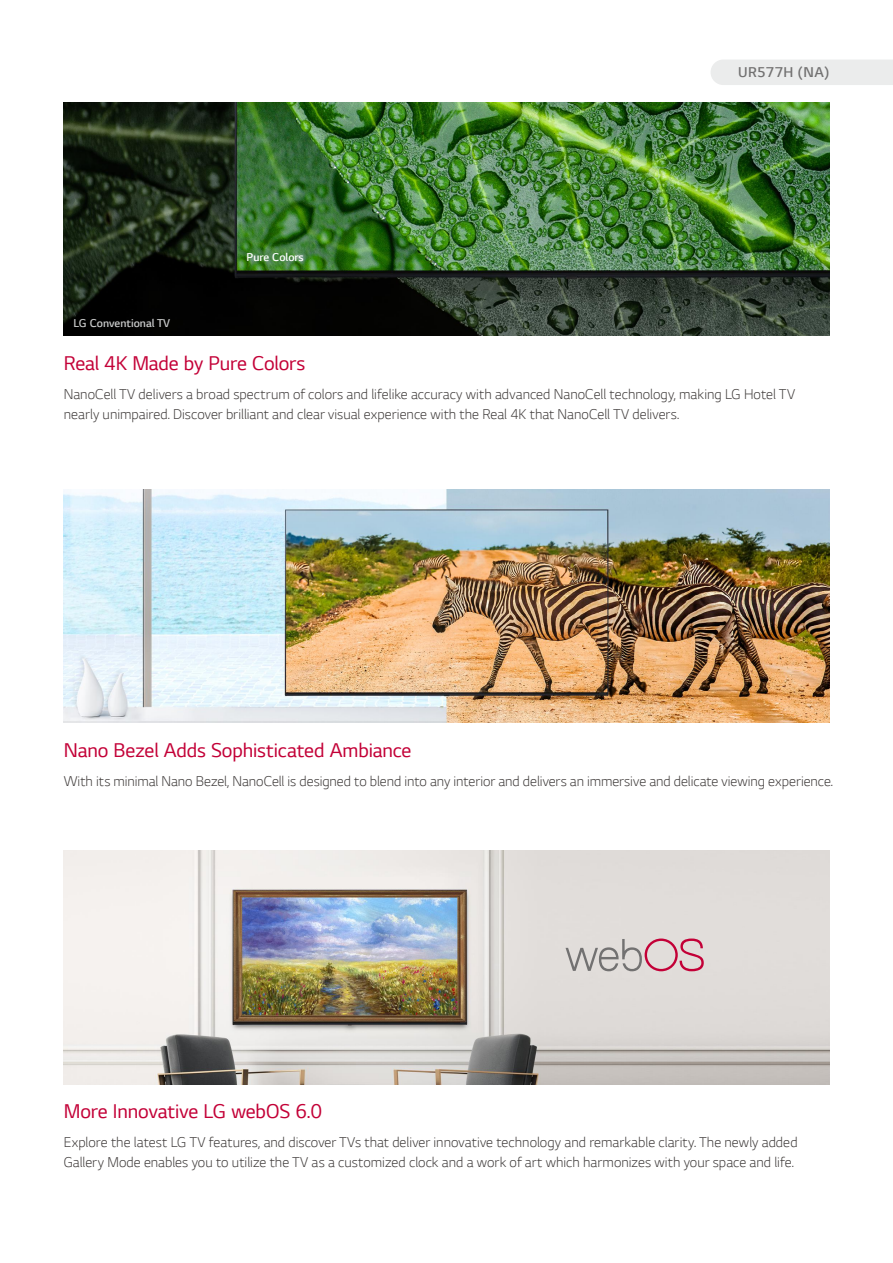
<style>
.page{position:relative;width:893px;height:1263px;background:#fff}
.page>*{position:absolute;margin:0;border:0;box-sizing:border-box;transform-origin:0 0}
.t1{font:21px "LG Smart";letter-spacing:-.005em;color:#c30037}
.t2{font:300 15px/19.5px "LG Smart";color:#3e3a39}
.t3{font:300 15px "LG Smart";letter-spacing:.03em;color:#727171}
.t4{font:300 12px "LG Smart";color:#c9caca}
.t5{font:300 12px "LG Smart";color:#fff}
</style>
<div class="page">
<div style="left:711px;top:60px;width:182px;height:25px;background:#ebecec"></div>
<img style="left:64px;top:850px;width:765px;height:234px">
<svg style="left:566px;top:938px;width:138px;height:33px;background:#cfb9bc"></svg>
<img style="left:64px;top:102px;width:765px;height:234px">
<img style="left:64px;top:489px;width:765px;height:234px">
<p class="t4" style="left:74px;top:315px;width:98px">LG Conventional TV</p>
<p class="t5" style="left:247px;top:249px;width:59px">Pure Colors</p>
<h1 class="t1" style="left:64px;top:349px;width:243px">Real 4K Made by Pure Colors</h1>
<p class="t3" style="left:738px;top:62px;width:93px">UR577H (NA)</p>
<p class="t2" style="left:64px;top:384px;width:733px">NanoCell TV delivers a broad spectrum of colors and lifelike accuracy with advanced NanoCell technology, making LG Hotel TV nearly unimpaired. Discover brilliant and clear visual experience with the Real 4K that NanoCell TV delivers.</p>
<h1 class="t1" style="left:64px;top:736px;width:349px">Nano Bezel Adds Sophisticated Ambiance</h1>
<p class="t2" style="left:64px;top:771px;width:771px">With its minimal Nano Bezel, NanoCell is designed to blend into any interior and delivers an immersive and delicate viewing experience.</p>
<h1 class="t1" style="left:64px;top:1097px;width:260px">More Innovative LG webOS 6.0</h1>
<p class="t2" style="left:64px;top:1132px;width:735px">Explore the latest LG TV features, and discover TVs that deliver innovative technology and remarkable clarity. The newly added<br>Gallery Mode enables you to utilize the TV as a customized clock and a work of art which harmonizes with your space and life.</p>
</div>
